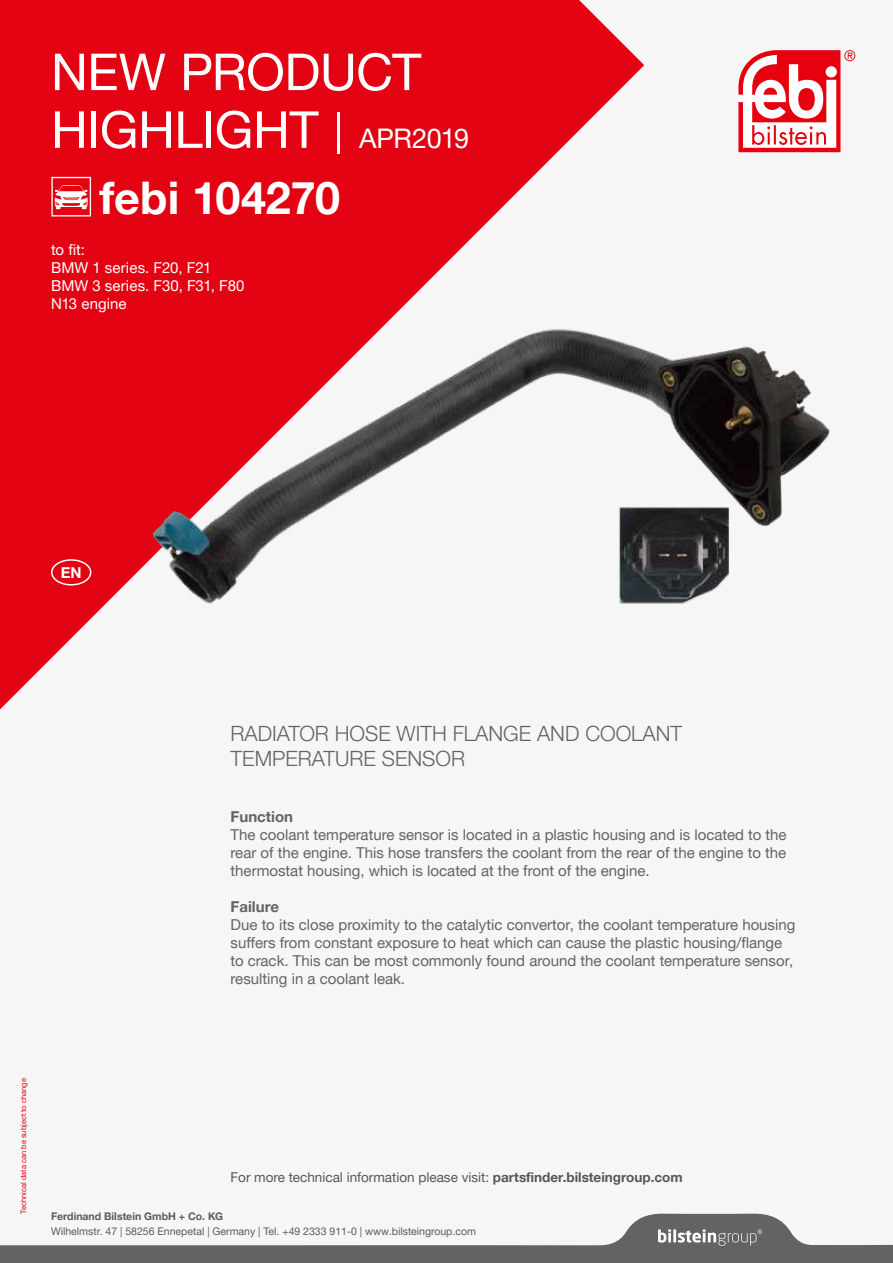
<style>
.page{position:relative;width:893px;height:1263px;background:#f6f6f6}
.page>*{position:absolute;margin:0;border:0;box-sizing:border-box;transform-origin:0 0}
.t1{font:51px/57.8px "Helvetica Neue World 55 Roman";letter-spacing:-.01em;color:#fff}
.t2{font:700 45px "Helvetica Neue World 75";letter-spacing:-.005em;color:#fff}
.t3{font:21px/25.2px "Helvetica Neue World 45 Lt";color:#636363}
.t4{font:15px/18px "Helvetica Neue World 55 Roman";color:#636363;text-align:justify}
.t5{font:15px/18px "Helvetica Neue World 55 Roman";letter-spacing:.005em;color:#fff}
.t6{font:700 15px "Helvetica Neue World 75";color:#636363}
.t7{font:700 15px "Helvetica Neue World 75";color:#fff}
.t8{font:13.5px "Helvetica Neue World 55 Roman";color:#575756}
.t9{font:10.5px "Helvetica Neue World 55 Roman";color:#5e5a58}
.t10{font:700 10.5px "Helvetica Neue World 75";color:#5e5a58}
.t11{font:7.5px "Helvetica Neue World 55 Roman";color:#e30313}
.s1{font-family:"Nexa";font-weight:300}
.s2{font-size:27px}
.s3{font-family:"Helvetica Neue World 75";font-weight:700}
</style>
<div class="page">
<svg style="left:0;top:0;width:644px;height:710px;fill:#e30313"></svg>
<svg style="left:738px;top:50px;width:117px;height:102px"></svg>
<svg style="left:0;top:1213px;width:893px;height:50px"></svg>
<div style="left:51px;top:559px;width:40px;height:26px;border:2px solid #fff;border-radius:50%"></div>
<img style="left:147px;top:322px;width:683px;height:288px">
<svg style="left:51px;top:177px;width:40px;height:39px"></svg>
<h1 class="t1" style="left:51px;top:44px;width:420px">NEW PRODUCT<br>HIGHLIGHT <span class="s1">|</span> <span class="s2">APR2019</span></h1>
<h2 class="t2" style="left:100px;top:172px;width:242px">febi 104270</h2>
<p class="t5" style="left:51px;top:240px;width:195px">to fit:<br>BMW 1 series. F20, F21<br>BMW 3 series. F30, F31, F80<br>N13 engine</p>
<p class="t7" style="left:61px;top:564px;width:22px">EN</p>
<h3 class="t3" style="left:231px;top:721px;width:453px">RADIATOR HOSE WITH FLANGE AND COOLANT<br>TEMPERATURE SENSOR</h3>
<p class="t6" style="left:231px;top:808px;width:64px">Function</p>
<p class="t4" style="left:231px;top:826px;width:557px">The coolant temperature sensor is located in a plastic housing and is located to the rear of the engine. This hose transfers the coolant from the rear of the engine to the thermostat housing, which is located at the front of the engine.</p>
<p class="t6" style="left:231px;top:898px;width:50px">Failure</p>
<p class="t4" style="left:231px;top:916px;width:566px;text-align:left">Due to its close proximity to the catalytic convertor, the coolant temperature housing suffers from constant exposure to heat which can cause the plastic housing/flange to crack. This can be most commonly found around the coolant temperature sensor, resulting in a coolant leak.</p>
<p class="t11" style="left:19px;top:1213px;width:137px;rotate:-90deg">Technical data can be subject to change</p>
<p class="t8" style="left:231px;top:1169px;width:454px">For more technical information please visit: <span class="s3">partsfinder.bilsteingroup.com</span></p>
<p class="t10" style="left:51px;top:1210px;width:174px">Ferdinand Bilstein GmbH + Co. KG</p>
<p class="t9" style="left:51px;top:1225px;width:426px">Wilhelmstr. 47 | 58256 Ennepetal | Germany | Tel. +49 2333 911-0 | www.bilsteingroup.com</p>
</div>
